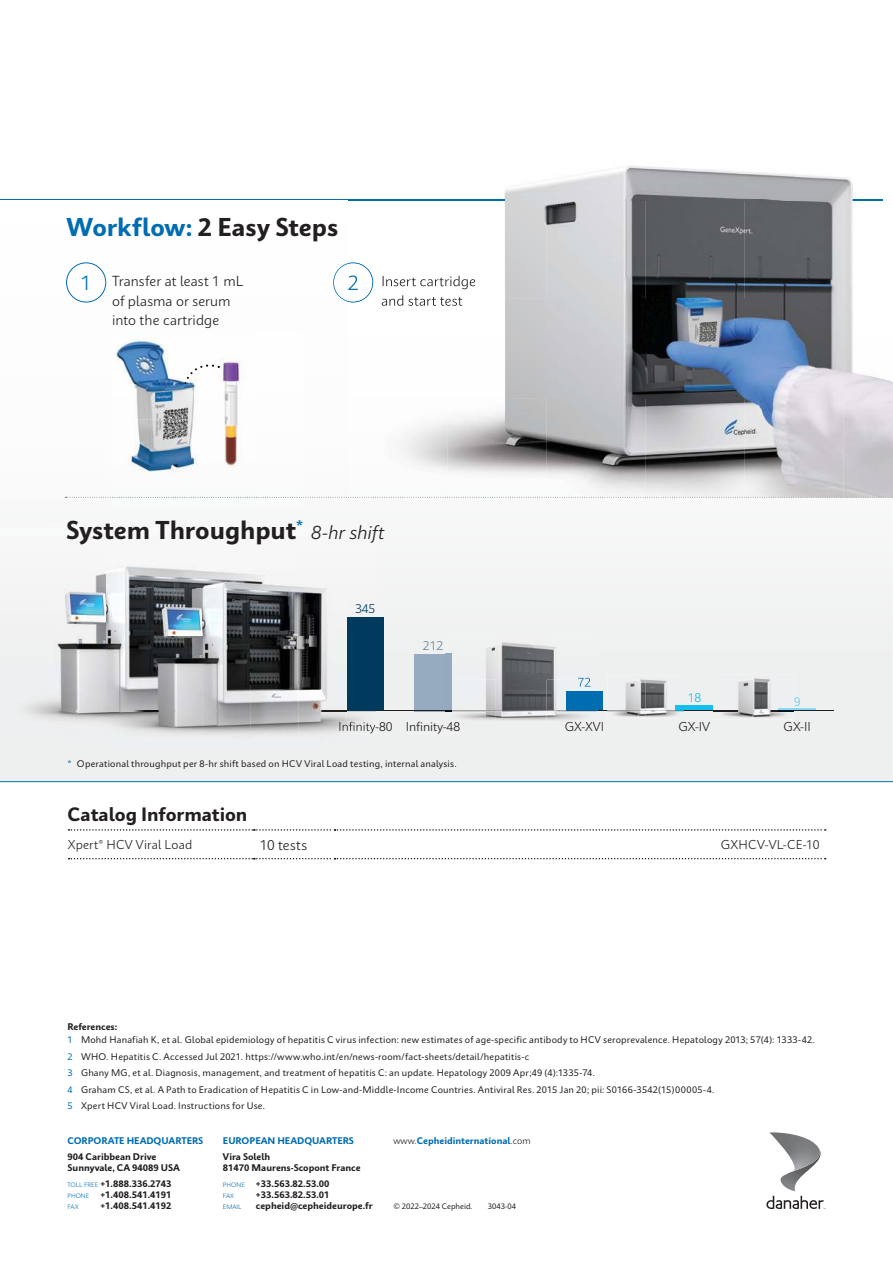
<style>
.page{position:relative;width:893px;height:1263px;background:#fff}
.page>*{position:absolute;margin:0;border:0;box-sizing:border-box;transform-origin:0 0}
.t1{font:700 24px "Cepheid Sans Pro";color:#231f20}
.t2{font:300 19.5px "Cepheid Sans Pro";color:#006db1}
.t3{font:700 18px "Cepheid Sans Pro";letter-spacing:-.005em;color:#231f20}
.t4{font:italic 300 18px "Cepheid Sans Pro";letter-spacing:-.005em;color:#231f20}
.t5{font:300 13.5px/19.5px "Cepheid Sans Pro";letter-spacing:.01em;color:#231f20}
.t6{font:300 12px "Cepheid Sans Pro";color:#231f20}
.t7{font:300 12px "Cepheid Sans Pro";letter-spacing:.02em;color:#231f20}
.t8{font:300 12px "Cepheid Sans Pro";color:#61829f}
.t9{font:300 12px "Cepheid Sans Pro";color:#003a5d}
.t10{font:300 12px "Cepheid Sans Pro";color:#13bff1}
.t11{font:300 12px "Cepheid Sans Pro";color:#67cef3}
.t12{font:9px/16.5px "Cepheid Sans Pro";letter-spacing:.025em;color:#231f20}
.t13{font:700 9px/10.8px "Cepheid Sans Pro";color:#231f20}
.t14{font:700 9px "Cepheid Sans Pro";color:#006db1}
.t15{font:7.5px "Cepheid Sans Pro";color:#231f20}
.t16{font:300 6px "Cepheid Sans Pro";color:#006db1}
.s1{color:#006db1}
.s2{font-weight:700}
.s3{font-weight:300;font-size:6px;color:#006db1}
.s4{font-weight:300;color:#231f20}
</style>
<div class="page">
<img style="left:0;top:200px;width:893px;height:581px">
<img style="left:565px;top:722px;width:38px;height:9px">
<img style="left:376px;top:722px;width:16px;height:12px">
<img style="left:407px;top:722px;width:52px;height:12px">
<div style="left:347px;top:617px;width:37px;height:94px;background:#003a5d"></div>
<div style="left:415px;top:654px;width:36px;height:57px;background:#96aac0"></div>
<div style="left:566px;top:691px;width:37px;height:20px;background:#006db1"></div>
<div style="left:676px;top:706px;width:37px;height:5px;background:#13bff1"></div>
<hr style="left:779px;top:709px;width:37px;height:2px;background:#89d6f6">
<hr style="left:70px;top:711px;width:764px;height:1px;background:#231f20">
<img style="left:0;top:527px;width:99px;height:51px">
<img style="left:99px;top:527px;width:248px;height:14px">
<div style="left:0;top:578px;width:59px;height:154px;background:#eff0f1"></div>
<div style="left:347px;top:541px;width:29px;height:76px;background:#f5f5f6"></div>
<img style="left:59px;top:732px;width:264px;height:14px">
<img style="left:323px;top:712px;width:53px;height:34px">
<img style="left:347px;top:710px;width:29px;height:1px">
<img style="left:339px;top:722px;width:37px;height:12px">
<svg style="left:347px;top:711px;width:29px;height:1px"></svg>
<img style="left:59px;top:541px;width:288px;height:191px">
<svg style="left:339px;top:722px;width:8px;height:10px"></svg>
<img style="left:70px;top:711px;width:277px;height:1px">
<img style="left:607px;top:675px;width:77px;height:43px">
<svg style="left:676px;top:706px;width:8px;height:5px"></svg>
<img style="left:607px;top:711px;width:77px;height:1px">
<img style="left:713px;top:674px;width:80px;height:45px">
<img style="left:713px;top:711px;width:66px;height:1px">
<svg style="left:779px;top:709px;width:14px;height:3px"></svg>
<img style="left:445px;top:637px;width:152px;height:85px">
<img style="left:565px;top:722px;width:32px;height:1px">
<img style="left:445px;top:654px;width:6px;height:57px">
<img style="left:566px;top:691px;width:31px;height:20px">
<svg style="left:445px;top:722px;width:15px;height:1px"></svg>
<img style="left:451px;top:711px;width:146px;height:1px">
<svg style="left:578px;top:678px;width:12px;height:9px"></svg>
<svg style="left:68px;top:829px;width:758px;height:2px"></svg>
<svg style="left:68px;top:858px;width:758px;height:1px"></svg>
<hr style="left:0;top:199px;width:883px;height:1px;background:#006db1">
<hr style="left:0;top:781px;width:893px;height:1px;background:#006db1">
<svg style="left:333px;top:262px;width:16px;height:40px"></svg>
<div style="left:66px;top:262px;width:40px;height:40px;border:1px solid #006db1;border-radius:50%"></div>
<img style="left:349px;top:166px;width:544px;height:331px">
<img style="left:349px;top:199px;width:534px;height:1px">
<img style="left:349px;top:262px;width:24px;height:40px">
<img style="left:475px;top:276px;width:1px;height:13px">
<img style="left:383px;top:276px;width:92px;height:13px">
<img style="left:382px;top:295px;width:80px;height:11px">
<svg style="left:65px;top:497px;width:828px;height:1px"></svg>
<svg style="left:766px;top:1196px;width:59px;height:13px"></svg>
<img style="left:780px;top:1171px;width:27px;height:20px">
<img style="left:769px;top:1132px;width:51px;height:39px">
<img style="left:111px;top:333px;width:192px;height:173px">
<img style="left:247px;top:497px;width:55px;height:1px">
<img style="left:202px;top:353px;width:53px;height:122px">
<svg style="left:184px;top:365px;width:36px;height:19px"></svg>
<h1 class="t1" style="left:66px;top:218px;width:274px"><span class="s1">Workflow:</span> 2 Easy Steps</h1>
<h2 class="t2" style="left:81px;top:275px;width:13px">1</h2>
<h3 class="t5" style="left:112px;top:273px;width:133px">Transfer at least 1 mL of plasma or serum into the cartridge</h3>
<h1 class="t1" style="left:66px;top:520px;width:238px">System Throughput<sup>*</sup></h1>
<h3 class="t4" style="left:311px;top:525px;width:75px">8-hr shift</h3>
<h3 class="t9" style="left:355px;top:604px;width:22px">345</h3>
<h3 class="t8" style="left:423px;top:640px;width:22px">212</h3>
<h3 class="t10" style="left:688px;top:693px;width:15px">18</h3>
<h3 class="t11" style="left:794px;top:697px;width:8px">9</h3>
<h3 class="t6" style="left:338px;top:722px;width:123px">Infinity-80 Infinity-48</h3>
<h3 class="t6" style="left:565px;top:722px;width:41px">GX-XVI</h3>
<h3 class="t6" style="left:678px;top:722px;width:33px">GX-IV</h3>
<h3 class="t6" style="left:784px;top:722px;width:29px">GX-II</h3>
<p class="t12" style="left:67px;top:756px;width:391px"><span class="s1">*</span> Operational throughput per 8-hr shift based on HCV Viral Load testing, internal analysis.</p>
<h3 class="t3" style="left:67px;top:807px;width:182px">Catalog Information</h3>
<h3 class="t6" style="left:68px;top:840px;width:126px">Xpert® HCV Viral Load</h3>
<h3 class="t5" style="left:260px;top:836px;width:49px">10 tests</h3>
<h3 class="t7" style="left:721px;top:840px;width:100px">GXHCV-VL-CE-10</h3>
<p class="t12" style="left:67px;top:1021px;width:749px;line-height:13px"><span class="s2">References:<br></span><span class="s1">1</span> Mohd Hanafiah K, et al. Global epidemiology of hepatitis C virus infection: new estimates of age-specific antibody to HCV seroprevalence. Hepatology 2013; 57(4): 1333-42.</p>
<p class="t12" style="left:67px;top:1049px;width:648px"><span class="s1">2</span> WHO. Hepatitis C. Accessed Jul 2021. https://www.who.int/en/news-room/fact-sheets/detail/hepatitis-c<br><span class="s1">3</span> Ghany MG, et al. Diagnosis, management, and treatment of hepatitis C: an update. Hepatology 2009 Apr;49 (4):1335-74.<br><span class="s1">4</span> Graham CS, et al. A Path to Eradication of Hepatitis C in Low-and-Middle-Income Countries. Antiviral Res. 2015 Jan 20; pii: S0166-3542(15)00005-4.<br><span class="s1">5</span> Xpert HCV Viral Load. Instructions for Use.</p>
<p class="t14" style="left:67px;top:1136px;width:137px">CORPORATE HEADQUARTERS</p>
<p class="t13" style="left:67px;top:1152px;width:114px">904 Caribbean Drive<br>Sunnyvale, CA 94089 USA</p>
<p class="t13" style="left:67px;top:1179px;width:106px"><span class="s3">TOLL FREE</span> +1.888.336.2743<br><span class="s3">PHONE</span> +1.408.541.4191</p>
<p class="t16" style="left:67px;top:1204px;width:13px">FAX</p>
<p class="t13" style="left:100px;top:1201px;width:73px">+1.408.541.4192</p>
<p class="t14" style="left:223px;top:1136px;width:132px">EUROPEAN HEADQUARTERS</p>
<p class="t13" style="left:223px;top:1152px;width:139px">Vira Solelh<br>81470 Maurens-Scopont France</p>
<p class="t13" style="left:223px;top:1179px;width:108px"><span class="s3">PHONE</span> +33.563.82.53.00</p>
<p class="t16" style="left:223px;top:1193px;width:13px">FAX</p>
<p class="t13" style="left:256px;top:1190px;width:75px">+33.563.82.53.01</p>
<p class="t16" style="left:223px;top:1204px;width:20px">EMAIL</p>
<p class="t13" style="left:256px;top:1201px;width:118px">cepheid@cepheideurope.fr</p>
<p class="t14" style="left:393px;top:1136px;width:139px"><span class="s4">www.</span>Cepheidinternational<span class="s4">.com</span></p>
<p class="t15" style="left:393px;top:1203px;width:81px">© 2022–2024 Cepheid.</p>
<p class="t15" style="left:488px;top:1203px;width:30px">3043-04</p>
</div>
